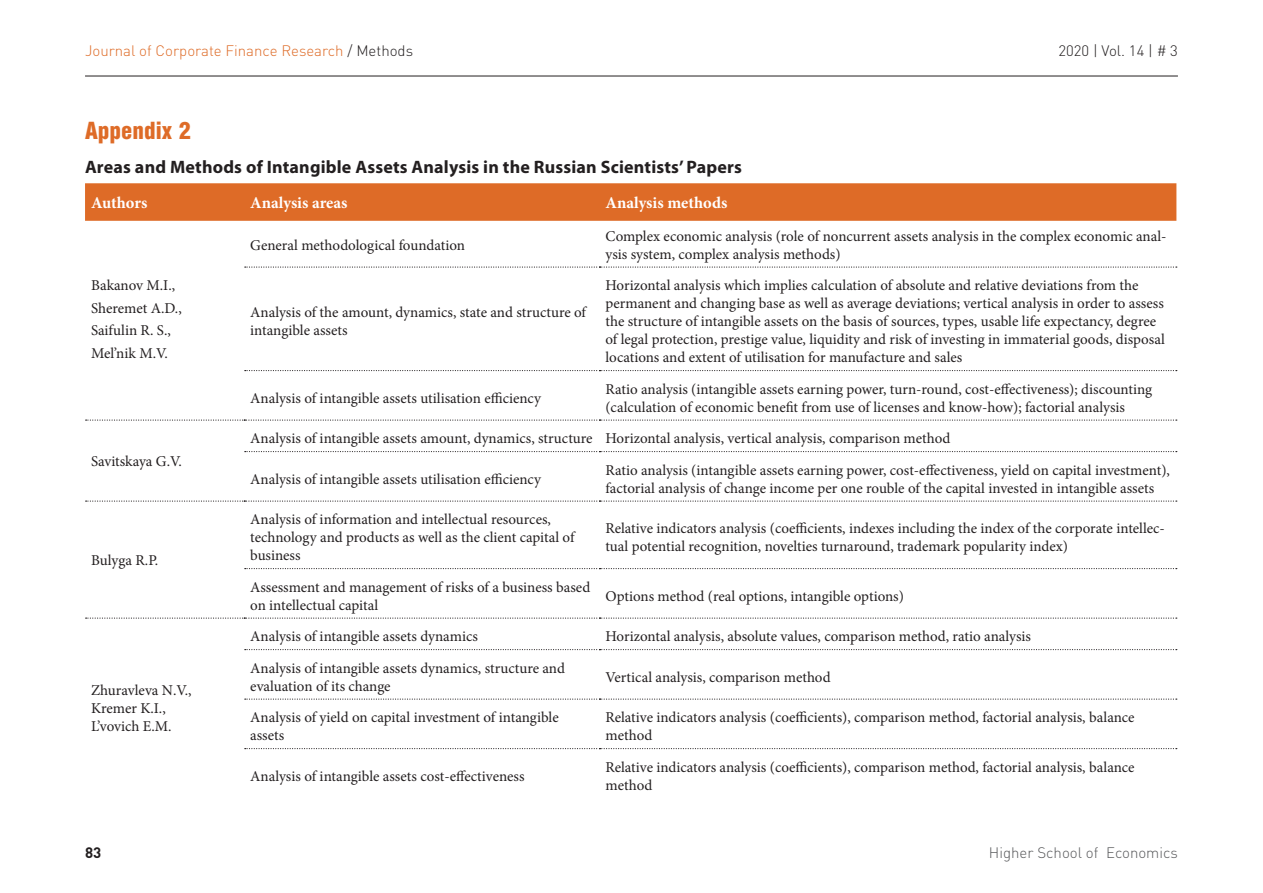
<style>
.page{position:relative;width:1263px;height:893px;background:#fff}
.page>*{position:absolute;margin:0;border:0;box-sizing:border-box;transform-origin:0 0}
.Подзаголовок{font:24px "Helios Cond Black C";color:#de6b27}
.Подподзаголовок{font:700 18px "Myriad Pro";letter-spacing:.01em;color:#231f20}
.ТАБЛИЦА_ЗАГ{font:700 16.5px "Minion Pro";color:#fff}
.Текст_ENG{font:15px/18px "Minion Pro";color:#231f20}
.t1{font:300 15px "DIN Pro";color:#de6b27}
.t2{font:300 15px "DIN Pro";color:#57585a}
.t3{font:300 15px "DIN Pro";color:#231f20}
.t4{font:700 15px "DIN Pro";color:#231f20}
.s1{color:#231f20}
</style>
<div class="page">
<hr style="left:85px;top:76px;width:1093px;height:1px;background:#231f20">
<div style="left:85px;top:183px;width:1091px;height:38px;background:#de6b27"></div>
<svg style="left:245px;top:266px;width:932px;height:2px"></svg>
<svg style="left:245px;top:370px;width:932px;height:1px"></svg>
<svg style="left:245px;top:451px;width:932px;height:1px"></svg>
<svg style="left:245px;top:568px;width:932px;height:1px"></svg>
<svg style="left:245px;top:649px;width:932px;height:1px"></svg>
<svg style="left:245px;top:698px;width:932px;height:2px"></svg>
<svg style="left:245px;top:748px;width:932px;height:1px"></svg>
<svg style="left:86px;top:419px;width:1091px;height:2px"></svg>
<svg style="left:86px;top:500px;width:1091px;height:2px"></svg>
<svg style="left:86px;top:617px;width:1091px;height:2px"></svg>
<p class="t1" style="left:85px;top:40px;width:330px">Journal of Corporate Finance Research <span class="s1">/ Methods</span></p>
<p class="t3" style="left:1058px;top:40px;width:121px">2020 | Vol. 14 | # 3</p>
<p class="Подзаголовок" style="left:85px;top:116px;width:107px">Appendix 2</p>
<p class="Подподзаголовок" style="left:85px;top:155px;width:658px">Areas and Methods of Intangible Assets Analysis in the Russian Scientists’ Papers</p>
<p class="ТАБЛИЦА_ЗАГ" style="left:91px;top:191px;width:58px">Authors</p>
<p class="ТАБЛИЦА_ЗАГ" style="left:250px;top:191px;width:99px">Analysis areas</p>
<p class="ТАБЛИЦА_ЗАГ" style="left:605px;top:191px;width:123px">Analysis methods</p>
<p class="Текст_ENG" style="left:91px;top:276px;width:86px">Bakanov M.I.,</p>
<p class="Текст_ENG" style="left:91px;top:299px;width:92px">Sheremet A.D.,</p>
<p class="Текст_ENG" style="left:91px;top:321px;width:81px">Saifulin R. S.,</p>
<p class="Текст_ENG" style="left:91px;top:344px;width:78px">Mel’nik M.V.</p>
<p class="Текст_ENG" style="left:91px;top:452px;width:92px">Savitskaya G.V.</p>
<p class="Текст_ENG" style="left:91px;top:551px;width:69px">Bulyga R.P.</p>
<p class="Текст_ENG" style="left:91px;top:681px;width:102px">Zhuravleva N.V.,<br>Kremer K.I.,<br>L’vovich E.M.</p>
<p class="Текст_ENG" style="left:250px;top:236px;width:216px">General methodological foundation</p>
<p class="Текст_ENG" style="left:605px;top:227px;width:562px">Complex economic analysis (role of noncurrent assets analysis in the complex economic anal&shy;ysis system, complex analysis methods)</p>
<p class="Текст_ENG" style="left:250px;top:303px;width:337px">Analysis of the amount, dynamics, state and structure of intangible assets</p>
<p class="Текст_ENG" style="left:605px;top:276px;width:561px">Horizontal analysis which implies calculation of absolute and relative deviations from the permanent and changing base as well as average deviations; vertical analysis in order to assess the structure of intangible assets on the basis of sources, types, usable life expectancy, degree of legal protection, prestige value, liquidity and risk of investing in immaterial goods, disposal locations and extent of utilisation for manufacture and sales</p>
<p class="Текст_ENG" style="left:250px;top:389px;width:292px">Analysis of intangible assets utilisation efficiency</p>
<p class="Текст_ENG" style="left:605px;top:380px;width:548px">Ratio analysis (intangible assets earning power, turn-round, cost-effectiveness); discounting (calculation of economic benefit from use of licenses and know-how); factorial analysis</p>
<p class="Текст_ENG" style="left:250px;top:429px;width:344px">Analysis of intangible assets amount, dynamics, structure</p>
<p class="Текст_ENG" style="left:605px;top:429px;width:347px">Horizontal analysis, vertical analysis, comparison method</p>
<p class="Текст_ENG" style="left:250px;top:470px;width:292px">Analysis of intangible assets utilisation efficiency</p>
<p class="Текст_ENG" style="left:605px;top:461px;width:566px">Ratio analysis (intangible assets earning power, cost-effectiveness, yield on capital investment), factorial analysis of change income per one rouble of the capital invested in intangible assets</p>
<p class="Текст_ENG" style="left:250px;top:510px;width:326px">Analysis of information and intellectual resources, technology and products as well as the client capital of business</p>
<p class="Текст_ENG" style="left:605px;top:519px;width:561px">Relative indicators analysis (coefficients, indexes including the index of the corporate intellec&shy;tual potential recognition, novelties turnaround, trademark popularity index)</p>
<p class="Текст_ENG" style="left:250px;top:578px;width:342px">Assessment and management of risks of a business based on intellectual capital</p>
<p class="Текст_ENG" style="left:605px;top:587px;width:300px">Options method (real options, intangible options)</p>
<p class="Текст_ENG" style="left:250px;top:627px;width:229px">Analysis of intangible assets dynamics</p>
<p class="Текст_ENG" style="left:605px;top:627px;width:427px">Horizontal analysis, absolute values, comparison method, ratio analysis</p>
<p class="Текст_ENG" style="left:250px;top:659px;width:316px">Analysis of intangible assets dynamics, structure and evaluation of its change</p>
<p class="Текст_ENG" style="left:605px;top:668px;width:227px">Vertical analysis, comparison method</p>
<p class="Текст_ENG" style="left:250px;top:708px;width:310px">Analysis of yield on capital investment of intangible assets</p>
<p class="Текст_ENG" style="left:605px;top:708px;width:531px">Relative indicators analysis (coefficients), comparison method, factorial analysis, balance method</p>
<p class="Текст_ENG" style="left:250px;top:767px;width:276px">Analysis of intangible assets cost-effectiveness</p>
<p class="Текст_ENG" style="left:605px;top:758px;width:531px">Relative indicators analysis (coefficients), comparison method, factorial analysis, balance method</p>
<p class="t4" style="left:85px;top:842px;width:18px">83</p>
<p class="t2" style="left:989px;top:842px;width:190px">Higher School of Economics</p>
</div>
